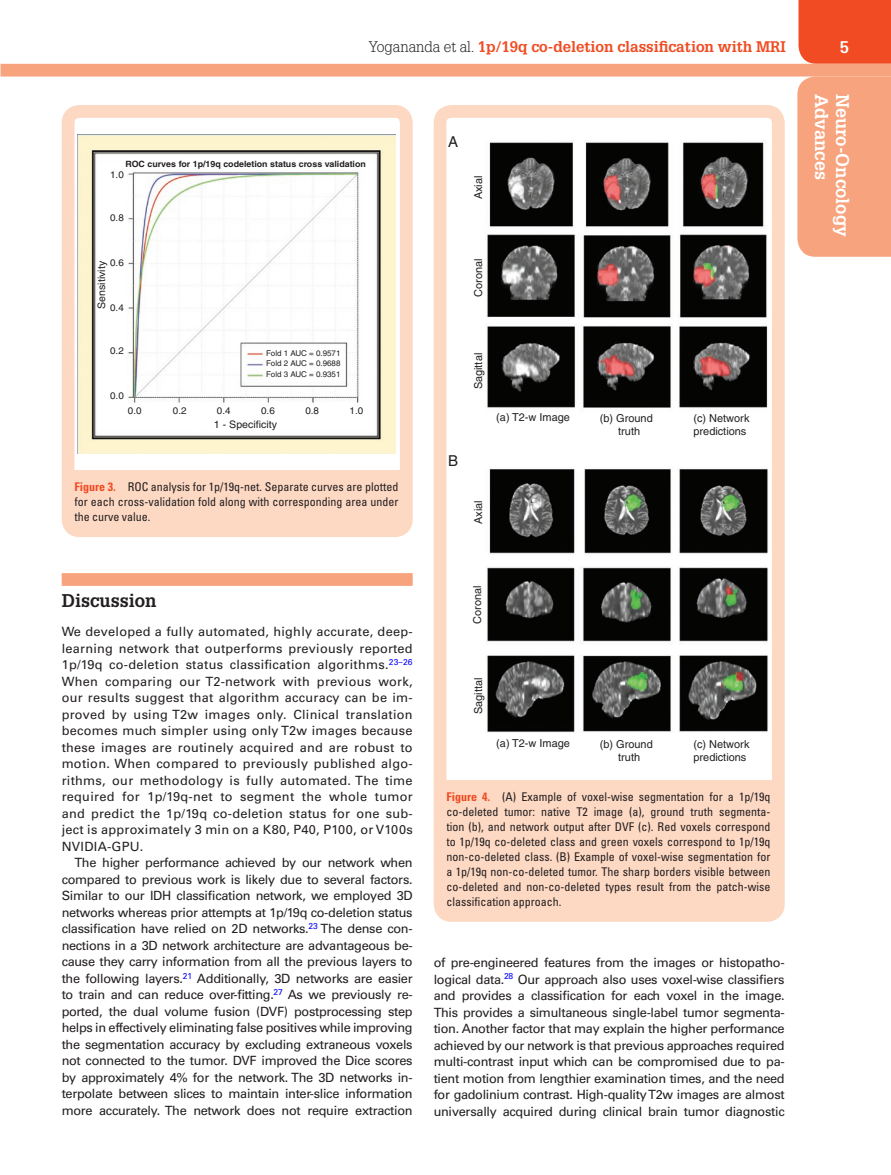
<style>
.page{position:relative;width:891px;height:1175px;background:#fff}
.page>*{position:absolute;margin:0;border:0;box-sizing:border-box;transform-origin:0 0}
.t1{font:700 18px "Glypha LT Std";color:#fff}
.t2{font:700 18px "Glypha LT Std";color:#231f20}
.t3{font:700 16.5px "Glypha LT Std";color:#fff}
.t4{font:700 15px "Glypha LT Std";color:#f04b22}
.t5{font:15px "Helvetica";color:#231f20}
.t6{font:12.75px/16.5px "Univers LT Std";letter-spacing:-.025em;color:#231f20;text-align:justify}
.t7{font:condensed 12px/15px "Univers LT Std";color:#231f20;text-align:justify}
.t8{font:10.95px/13.2px "Helvetica";color:#231f20;text-align:center}
.t9{font:10.35px "Helvetica";color:#231f20}
.t10{font:9.6px "Helvetica";color:#231f20}
.t11{font:700 8.55px "Helvetica";color:#231f20}
.t12{font:7.95px/10.4px "Helvetica";color:#231f20;text-align:justify}
.s1{font-weight:300;color:#231f20}
.s2{font-weight:700;color:#f04b22}
</style>
<div class="page">
<div style="left:799px;top:0;width:92px;height:64px;background:#f04b22"></div>
<div style="left:1px;top:64px;width:890px;height:12px;background:#f7a37d"></div>
<div style="left:797px;top:76px;width:94px;height:181px;background:#f7a37d"></div>
<div style="left:62px;top:573px;width:351px;height:13px;background:#f7a37d"></div>
<div style="left:65px;top:470px;width:344px;height:59px;background:#fdd8c3"></div>
<img style="left:78px;top:134px;width:317px;height:320px">
<div style="left:62px;top:105px;width:351px;height:432px;border:13px solid #fdd8c3;border-radius:12px"></div>
<div style="left:437px;top:780px;width:344px;height:133px;background:#fdd8c3"></div>
<img style="left:486px;top:141px;width:282px;height:592px">
<div style="left:434px;top:105px;width:351px;height:816px;border:13px solid #fdd8c3;border-radius:12px"></div>
<p class="t4" style="left:369px;top:37px;width:418px"><span class="s1">Yogananda et al.</span> 1p/19q co-deletion classification with MRI</p>
<p class="t3" style="left:840px;top:37px;width:11px">5</p>
<h1 class="t1" style="left:833px;top:94px;width:88px;rotate:90deg">Advances</h1>
<h1 class="t1" style="left:854px;top:94px;width:145px;rotate:90deg">Neuro-Oncology</h1>
<p class="t5" style="left:448px;top:133px;width:12px">A</p>
<p class="t11" style="left:126px;top:158px;width:242px">ROC curves for 1p/19q codeletion status cross validation</p>
<p class="t10" style="left:110px;top:169px;width:15px">1.0</p>
<p class="t10" style="left:110px;top:212px;width:15px">0.8</p>
<p class="t10" style="left:110px;top:257px;width:15px">0.6</p>
<p class="t8" style="left:472px;top:199px;width:25px;rotate:-90deg">Axial</p>
<p class="t8" style="left:472px;top:296px;width:40px;rotate:-90deg">Coronal</p>
<p class="t9" style="left:96px;top:309px;width:49px;rotate:-90deg">Sensitivity</p>
<p class="t10" style="left:110px;top:302px;width:15px">0.4</p>
<p class="t10" style="left:110px;top:345px;width:15px">0.2</p>
<p class="t10" style="left:110px;top:390px;width:15px">0.0</p>
<p class="t12" style="left:266px;top:348px;width:76px">Fold 1 AUC = 0.9571<br>Fold 2 AUC = 0.9688<br>Fold 3 AUC = 0.9351</p>
<p class="t8" style="left:472px;top:389px;width:38px;rotate:-90deg">Sagittal</p>
<p class="t10" style="left:128px;top:405px;width:15px">0.0</p>
<p class="t10" style="left:173px;top:405px;width:15px">0.2</p>
<p class="t10" style="left:217px;top:405px;width:15px">0.4</p>
<p class="t10" style="left:261px;top:405px;width:15px">0.6</p>
<p class="t9" style="left:214px;top:418px;width:65px">1 - Specificity</p>
<p class="t10" style="left:305px;top:405px;width:15px">0.8</p>
<p class="t10" style="left:350px;top:405px;width:15px">1.0</p>
<p class="t7" style="left:74px;top:479px;width:326px"><span class="s2">Figure 3.</span> ROC analysis for 1p/19q-net. Separate curves are plotted for each cross-validation fold along with corresponding area under the curve value.</p>
<p class="t5" style="left:448px;top:451px;width:12px">B</p>
<p class="t8" style="left:496px;top:411px;width:75px">(a) T2-w Image</p>
<p class="t8" style="left:600px;top:412px;width:54px">(b) Ground truth</p>
<p class="t8" style="left:694px;top:412px;width:57px;text-align:left">(c) Network predictions</p>
<p class="t8" style="left:472px;top:524px;width:25px;rotate:-90deg">Axial</p>
<h1 class="t2" style="left:62px;top:589px;width:96px">Discussion</h1>
<p class="t6" style="left:62px;top:623px;width:353px">We developed a fully automated, highly accurate, deep&shy;learning network that outperforms previously reported 1p/19q co-deletion status classification algorithms.<sup>23–26<br></sup>When comparing our T2-network with previous work, our results suggest that algorithm accuracy can be im&shy;proved by using T2w images only. Clinical translation becomes much simpler using only T2w images because these images are routinely acquired and are robust to motion. When compared to previously published algo&shy;rithms, our methodology is fully automated. The time required for 1p/19q-net to segment the whole tumor and predict the 1p/19q co-deletion status for one sub&shy;ject is approximately 3 min on a K80, P40, P100, or V100s NVIDIA-GPU.</p>
<p class="t6" style="left:62px;top:854px;width:353px;text-indent:13px">The higher performance achieved by our network when compared to previous work is likely due to several factors.<br>Similar to our IDH classification network, we employed 3D networks whereas prior attempts at 1p/19q co-deletion status classification have relied on 2D networks.<sup>23</sup> The dense con&shy;nections in a 3D network architecture are advantageous be&shy;cause they carry information from all the previous layers to the following layers.<sup>21</sup> Additionally, 3D networks are easier to train and can reduce over-fitting.<sup>27</sup> As we previously re&shy;ported, the dual volume fusion (DVF) postprocessing step helps in effectively eliminating false positives while improving the segmentation accuracy by excluding extraneous voxels not connected to the tumor. DVF improved the Dice scores by approximately 4% for the network. The 3D networks in&shy;terpolate between slices to maintain inter-slice information more accurately. The network does not require extraction</p>
<p class="t8" style="left:471px;top:623px;width:40px;rotate:-90deg">Coronal</p>
<p class="t8" style="left:472px;top:714px;width:38px;rotate:-90deg">Sagittal</p>
<p class="t8" style="left:496px;top:736px;width:75px">(a) T2-w Image</p>
<p class="t8" style="left:600px;top:737px;width:54px">(b) Ground truth</p>
<p class="t8" style="left:694px;top:737px;width:57px;text-align:left">(c) Network predictions</p>
<p class="t7" style="left:446px;top:789px;width:325px"><span class="s2">Figure 4.</span> (A) Example of voxel-wise segmentation for a 1p/19q co-deleted tumor: native T2 image (a), ground truth segmenta&shy;tion (b), and network output after DVF (c). Red voxels correspond to 1p/19q co-deleted class and green voxels correspond to 1p/19q non-co-deleted class. (B) Example of voxel-wise segmentation for a 1p/19q non-co-deleted tumor. The sharp borders visible between co-deleted and non-co-deleted types result from the patch-wise classification approach.</p>
<p class="t6" style="left:434px;top:954px;width:353px">of pre-engineered features from the images or histopatho&shy;logical data.<sup>28</sup> Our approach also uses voxel-wise classifiers and provides a classification for each voxel in the image.<br>This provides a simultaneous single-label tumor segmenta&shy;tion. Another factor that may explain the higher performance achieved by our network is that previous approaches required multi-contrast input which can be compromised due to pa&shy;tient motion from lengthier examination times, and the need for gadolinium contrast. High-quality T2w images are almost universally acquired during clinical brain tumor diagnostic</p>
</div>
